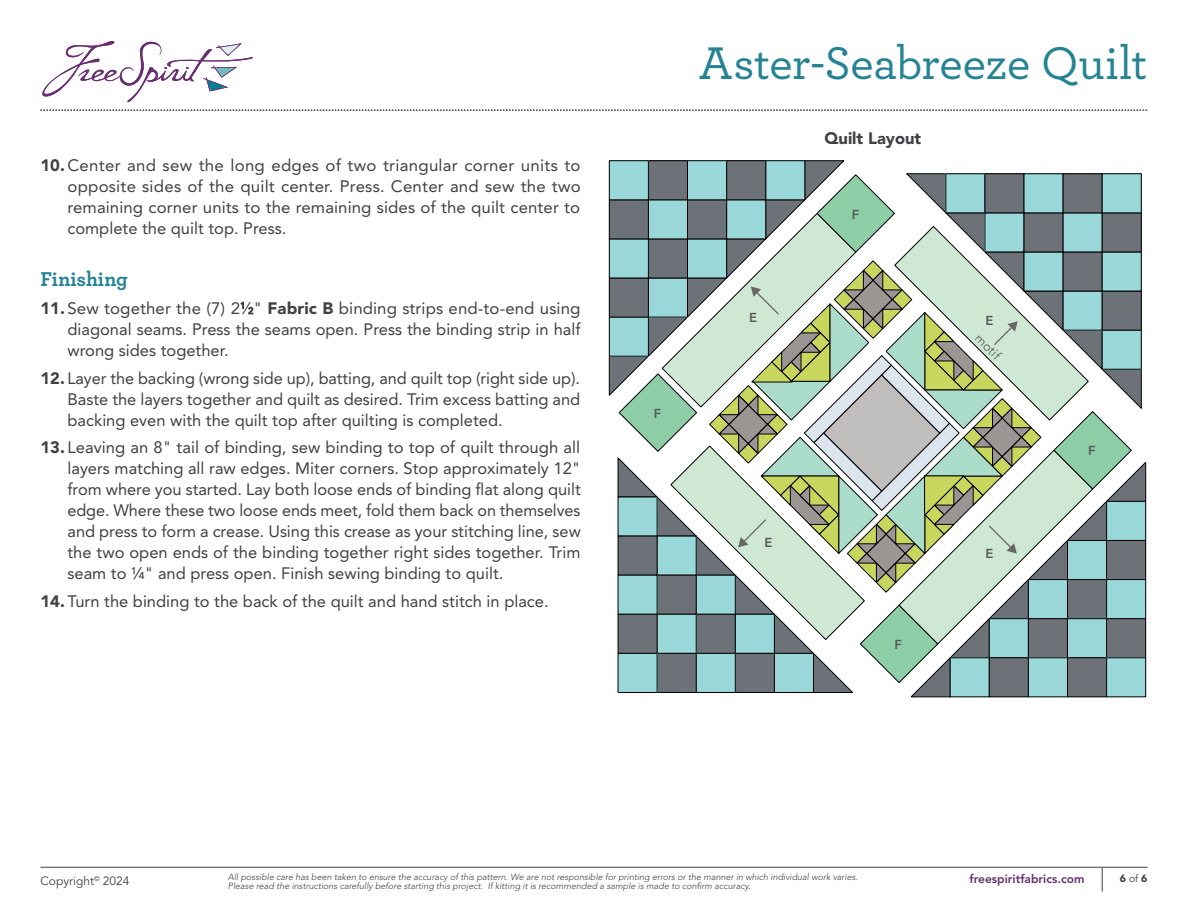
<style>
.page{position:relative;width:1188px;height:918px;background:#fff}
.page>*{position:absolute;margin:0;border:0;box-sizing:border-box;transform-origin:0 0}
.t1{font:500 48px "Archer";letter-spacing:-.005em;color:#258393}
.t2{font:700 21px "Archer";letter-spacing:-.005em;color:#258393}
.t3{font:16.5px/21px "Avenir LT Std";color:#414042;text-align:justify}
.t4{font:900 16.5px "Avenir LT Std";color:#414042}
.t5{font:800 13.05px "Avenir";color:#58595b}
.t6{font:300 13.05px "Avenir";color:#58595b}
.t7{font:800 12px "Avenir LT Std";color:#632f6c}
.t8{font:12px "Avenir LT Std";color:#414042}
.t9{font:900 10.5px "Avenir LT Std";color:#414042}
.t10{font:italic 300 9px "Avenir LT Std";color:#414042}
.s1{font-weight:900}
.s2{font-size:9.15px}
.s3{font-weight:400}
</style>
<div class="page">
<svg style="left:1102px;top:868px;width:1px;height:24px"></svg>
<hr style="left:40px;top:867px;width:1108px;height:1px;background:#414042">
<svg style="left:42px;top:41px;width:211px;height:61px"></svg>
<svg style="left:40px;top:110px;width:1108px;height:1px"></svg>
<svg style="left:608px;top:160px;width:539px;height:538px"></svg>
<h1 class="t1" style="left:699px;top:28px;width:450px">Aster-Seabreeze Quilt</h1>
<p class="t3" style="left:68px;top:155px;width:515px;text-indent:-27px"><span class="s1">10.</span> Center and sew the long edges of two triangular corner units to opposite sides of the quilt center. Press. Center and sew the two remaining corner units to the remaining sides of the quilt center to complete the quilt top. Press.</p>
<p class="t2" style="left:40px;top:263px;width:89px">Finishing</p>
<p class="t3" style="left:68px;top:298px;width:515px;text-indent:-27px"><span class="s1">11.</span> Sew together the (7) 2<sup>1</sup>⁄<span class="s2">2</span>" <span class="s1">Fabric B</span> binding strips end-to-end using diagonal seams. Press the seams open. Press the binding strip in half wrong sides together.</p>
<p class="t3" style="left:68px;top:368px;width:514px;text-indent:-27px"><span class="s1">12.</span> Layer the backing (wrong side up), batting, and quilt top (right side up).<br>Baste the layers together and quilt as desired. Trim excess batting and backing even with the quilt top after quilting is completed.</p>
<p class="t3" style="left:68px;top:437px;width:515px;text-indent:-27px"><span class="s1">13.</span> Leaving an 8" tail of binding, sew binding to top of quilt through all layers matching all raw edges. Miter corners. Stop approximately 12" from where you started. Lay both loose ends of binding flat along quilt edge. Where these two loose ends meet, fold them back on themselves and press to form a crease. Using this crease as your stitching line, sew the two open ends of the binding together right sides together. Trim seam to ¼" and press open. Finish sewing binding to quilt.</p>
<p class="t3" style="left:40px;top:591px;width:510px"><span class="s1">14.</span> Turn the binding to the back of the quilt and hand stitch in place.</p>
<p class="t5" style="left:654px;top:404px;width:9px">F</p>
<p class="t5" style="left:749px;top:307px;width:9px">E</p>
<p class="t4" style="left:824px;top:128px;width:98px">Quilt Layout</p>
<p class="t5" style="left:852px;top:204px;width:9px">F</p>
<p class="t5" style="left:985px;top:311px;width:9px">E</p>
<p class="t6" style="left:983px;top:330px;width:32px;rotate:45deg">motif</p>
<p class="t5" style="left:764px;top:532px;width:9px">E</p>
<p class="t5" style="left:895px;top:634px;width:9px">F</p>
<p class="t5" style="left:985px;top:543px;width:9px">E</p>
<p class="t5" style="left:1088px;top:441px;width:9px">F</p>
<p class="t8" style="left:40px;top:874px;width:91px">Copyright<sup>©</sup> 2024</p>
<p class="t10" style="left:228px;top:872px;width:632px">All possible care has been taken to ensure the accuracy of this pattern. We are not responsible for printing errors or the manner in which individual work varies.</p>
<p class="t7" style="left:969px;top:872px;width:117px">freespiritfabrics.com</p>
<p class="t9" style="left:1120px;top:872px;width:29px">6 <span class="s3">of</span> 6</p>
<p class="t10" style="left:228px;top:881px;width:524px">Please read the instructions carefully before starting this project. If kitting it is recommended a sample is made to confirm accuracy.</p>
</div>
